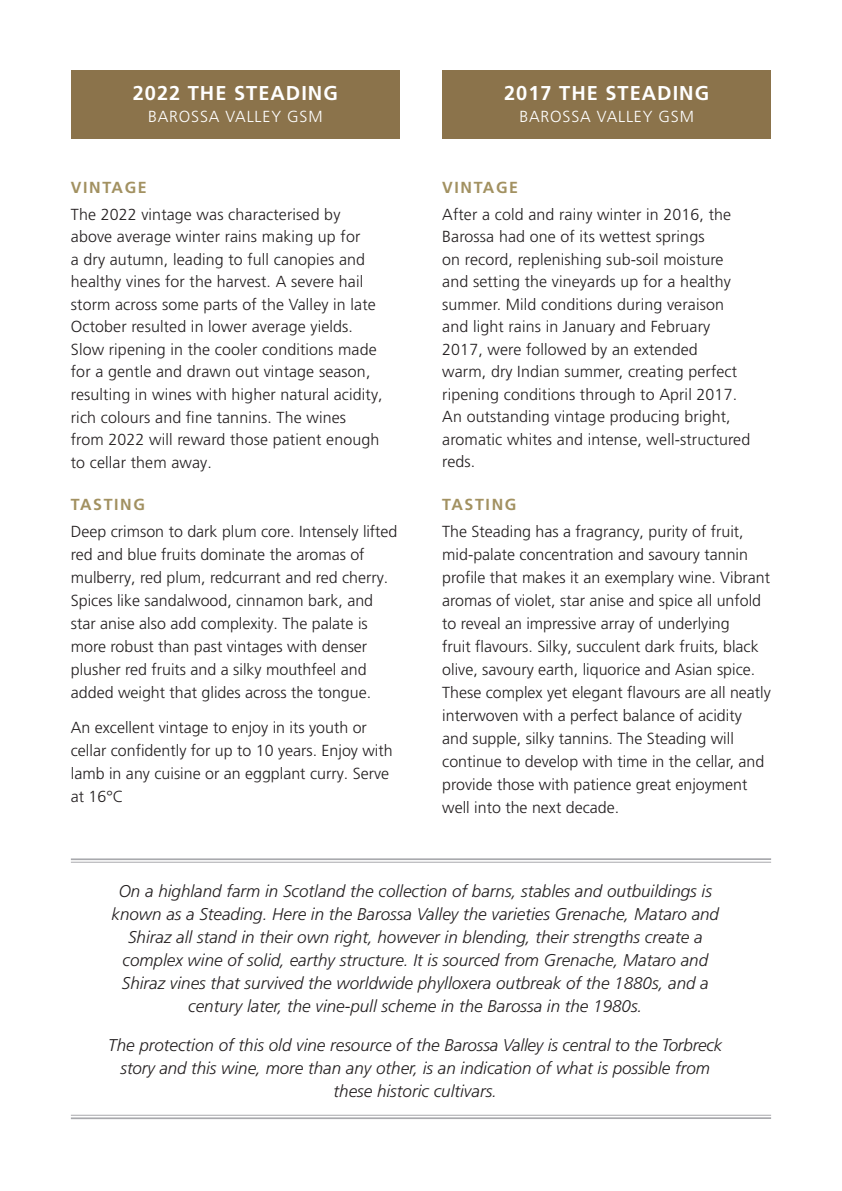
<style>
.page{position:relative;width:842px;height:1191px;background:#fff}
.page>*{position:absolute;margin:0;border:0;box-sizing:border-box;transform-origin:0 0}
.t1{font:700 20px "Frutiger LT Pro";letter-spacing:.05em;color:#fff}
.t2{font:italic 300 17px/23px "Frutiger LT Pro";color:#231f20;text-align:center}
.t3{font:300 16px/22.4px "Frutiger LT Pro";color:#231f20}
.t4{font:300 16px "Frutiger LT Pro";letter-spacing:.05em;color:#fff}
.t5{font:700 16px "Frutiger LT Pro";letter-spacing:.1em;color:#a29161}
</style>
<div class="page">
<div style="left:71px;top:71px;width:329px;height:68px;background:#8b734b"></div>
<div style="left:442px;top:71px;width:329px;height:68px;background:#8b734b"></div>
<hr style="left:71px;top:861px;width:700px;height:1px;background:#a8a9ad">
<hr style="left:71px;top:858px;width:700px;height:2px;background:#a8a9ad">
<hr style="left:71px;top:1114px;width:700px;height:1px;background:#a8a9ad">
<hr style="left:71px;top:1117px;width:700px;height:2px;background:#a8a9ad">
<p class="t1" style="left:133px;top:81px;width:206px">2022 THE STEADING</p>
<p class="t4" style="left:148px;top:107px;width:176px">BAROSSA VALLEY GSM</p>
<p class="t5" style="left:71px;top:178px;width:77px">VINTAGE</p>
<p class="t3" style="left:71px;top:203px;width:313px">The 2022 vintage was characterised by above average winter rains making up for<br>a dry autumn, leading to full canopies and healthy vines for the harvest. A severe hail storm across some parts of the Valley in late October resulted in lower average yields.<br>Slow ripening in the cooler conditions made for a gentle and drawn out vintage season, resulting in wines with higher natural acidity, rich colours and fine tannins. The wines from 2022 will reward those patient enough to cellar them away.</p>
<p class="t5" style="left:71px;top:495px;width:76px">TASTING</p>
<p class="t3" style="left:71px;top:520px;width:328px;line-height:23px">Deep crimson to dark plum core. Intensely lifted red and blue fruits dominate the aromas of mulberry, red plum, redcurrant and red cherry.<br>Spices like sandalwood, cinnamon bark, and star anise also add complexity. The palate is more robust than past vintages with denser plusher red fruits and a silky mouthfeel and added weight that glides across the tongue.</p>
<p class="t3" style="left:71px;top:716px;width:323px;line-height:23px">An excellent vintage to enjoy in its youth or cellar confidently for up to 10 years. Enjoy with lamb in any cuisine or an eggplant curry. Serve at 16°C</p>
<p class="t1" style="left:504px;top:81px;width:206px">2017 THE STEADING</p>
<p class="t4" style="left:519px;top:107px;width:176px">BAROSSA VALLEY GSM</p>
<p class="t5" style="left:442px;top:178px;width:77px">VINTAGE</p>
<p class="t3" style="left:442px;top:203px;width:310px">After a cold and rainy winter in 2016, the Barossa had one of its wettest springs<br>on record, replenishing sub-soil moisture and setting the vineyards up for a healthy summer. Mild conditions during veraison and light rains in January and February 2017, were followed by an extended<br>warm, dry Indian summer, creating perfect ripening conditions through to April 2017.<br>An outstanding vintage producing bright, aromatic whites and intense, well-structured reds.</p>
<p class="t5" style="left:442px;top:495px;width:76px">TASTING</p>
<p class="t3" style="left:442px;top:520px;width:330px;line-height:23px">The Steading has a fragrancy, purity of fruit, mid-palate concentration and savoury tannin profile that makes it an exemplary wine. Vibrant aromas of violet, star anise and spice all unfold to reveal an impressive array of underlying<br>fruit flavours. Silky, succulent dark fruits, black olive, savoury earth, liquorice and Asian spice.<br>These complex yet elegant flavours are all neatly interwoven with a perfect balance of acidity and supple, silky tannins. The Steading will continue to develop with time in the cellar, and provide those with patience great enjoyment well into the next decade.</p>
<p class="t2" style="left:112px;top:879px;width:609px">On a highland farm in Scotland the collection of barns, stables and outbuildings is known as a Steading. Here in the Barossa Valley the varieties Grenache, Mataro and Shiraz all stand in their own right, however in blending, their strengths create a complex wine of solid, earthy structure. It is sourced from Grenache, Mataro and Shiraz vines that survived the worldwide phylloxera outbreak of the 1880s, and a century later, the vine-pull scheme in the Barossa in the 1980s.</p>
<p class="t2" style="left:108px;top:1033px;width:616px">The protection of this old vine resource of the Barossa Valley is central to the Torbreck story and this wine, more than any other, is an indication of what is possible from these historic cultivars.</p>
</div>
